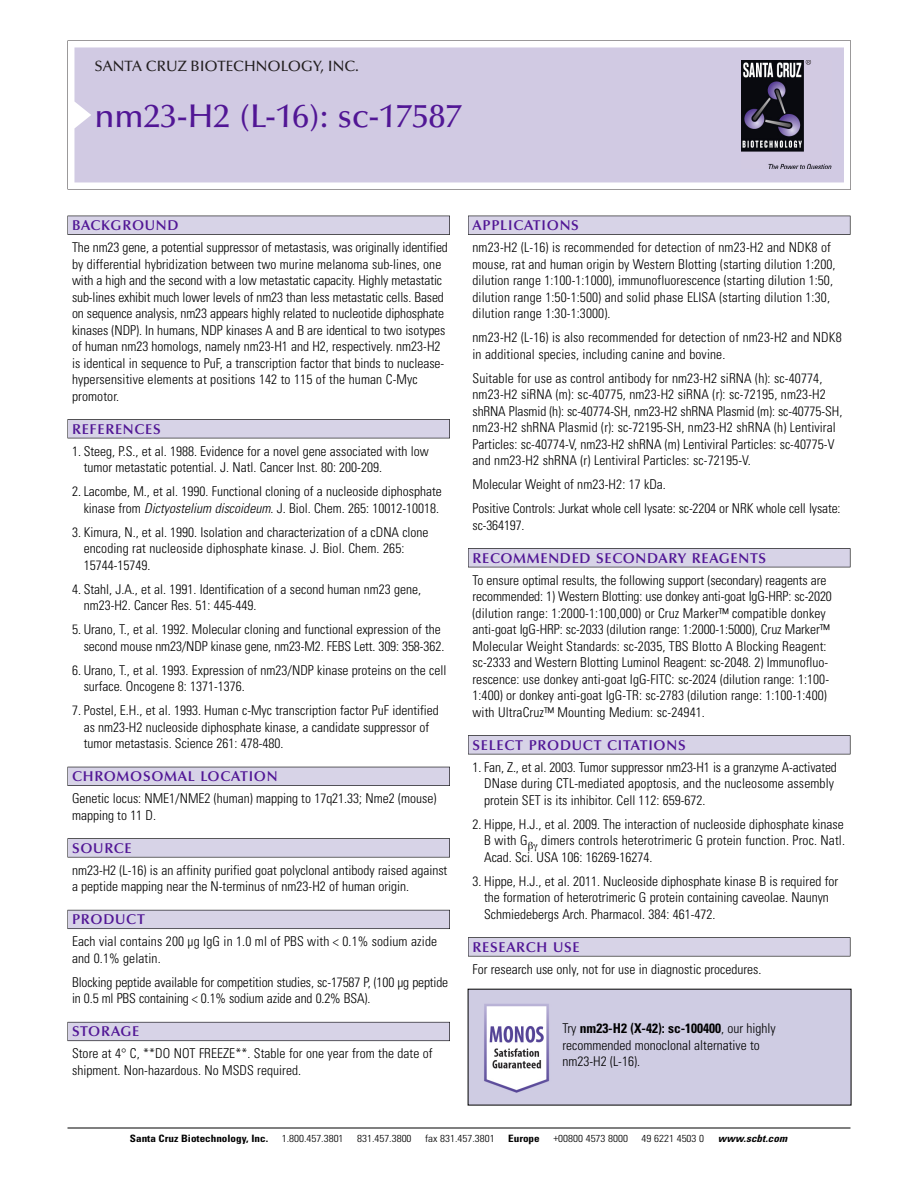
<style>
.page{position:relative;width:918px;height:1188px;background:#fff}
.page>*{position:absolute;margin:0;border:0;box-sizing:border-box;transform-origin:0 0}
.t1{font:500 33px "Optima";color:#511695}
.t2{font:500 15px "Optima";color:#231f20}
.t3{font:600 14.25px "Optima";letter-spacing:.05em;color:#511695}
.t4{font:300 condensed 13.5px/16.5px "Univers";color:#000}
.t5{font:300 condensed 10.2px "Univers";color:#000;scale:1.1 1}
.t6{font:700 condensed 10.2px "Univers";color:#000;scale:1.1 1}
.t7{font:italic 700 condensed 10.2px "Univers";letter-spacing:.005em;color:#000;scale:1.1 1}
.s1{font-style:italic}
.s2{font-weight:700}
</style>
<div class="page">
<svg style="left:68px;top:40px;width:783px;height:149px"></svg>
<div style="left:74px;top:47px;width:770px;height:135px;background:#d1cae3"></div>
<img style="left:741px;top:60px;width:90px;height:108px">
<div style="left:68px;top:216px;width:382px;height:19px;background:#525155"></div>
<div style="left:68px;top:216px;width:381px;height:18px;background:#d7d3e7"></div>
<div style="left:68px;top:419px;width:382px;height:19px;background:#525155"></div>
<div style="left:68px;top:420px;width:381px;height:18px;background:#d7d3e7"></div>
<div style="left:68px;top:767px;width:382px;height:19px;background:#525158"></div>
<div style="left:68px;top:767px;width:381px;height:18px;background:#d7d3e7"></div>
<div style="left:68px;top:838px;width:382px;height:19px;background:#575759"></div>
<div style="left:68px;top:839px;width:381px;height:18px;background:#d7d3e7"></div>
<div style="left:68px;top:910px;width:382px;height:19px;background:#5b5a62"></div>
<div style="left:68px;top:910px;width:381px;height:18px;background:#d7d3e7"></div>
<div style="left:68px;top:1022px;width:382px;height:19px;background:#66646e"></div>
<div style="left:68px;top:1022px;width:381px;height:18px;background:#d7d3e7"></div>
<div style="left:468px;top:216px;width:382px;height:19px;background:#525155"></div>
<div style="left:468px;top:216px;width:382px;height:18px;background:#d7d3e7"></div>
<div style="left:468px;top:548px;width:382px;height:19px;background:#525155"></div>
<div style="left:468px;top:549px;width:382px;height:18px;background:#d7d3e7"></div>
<div style="left:468px;top:735px;width:382px;height:19px;background:#545357"></div>
<div style="left:468px;top:736px;width:382px;height:18px;background:#d7d3e7"></div>
<div style="left:468px;top:937px;width:382px;height:19px;background:#575759"></div>
<div style="left:468px;top:938px;width:382px;height:18px;background:#d7d3e7"></div>
<hr style="left:68px;top:1128px;width:782px;height:1px;background:#000">
<img style="left:470px;top:991px;width:379px;height:112px">
<p class="t2" style="left:94px;top:61px;width:266px">SANTA CRUZ BIOTECHNOLOGY, INC.</p>
<h1 class="t1" style="left:94px;top:103px;width:369px">nm23-H2 (L-16): sc-17587</h1>
<p class="t3" style="left:72px;top:219px;width:108px">BACKGROUND</p>
<p class="t4" style="left:72px;top:240px;width:377px">The nm23 gene, a potential suppressor of metastasis, was originally identified by differential hybridization between two murine melanoma sub-lines, one with a high and the second with a low metastatic capacity. Highly metastatic sub-lines exhibit much lower levels of nm23 than less metastatic cells. Based on sequence analysis, nm23 appears highly related to nucleotide diphosphate kinases (NDP). In humans, NDP kinases A and B are identical to two isotypes of human nm23 homologs, namely nm23-H1 and H2, respectively. nm23-H2 is identical in sequence to PuF, a transcription factor that binds to nuclease&shy;hypersensitive elements at positions 142 to 115 of the human C-Myc promotor.</p>
<p class="t3" style="left:72px;top:423px;width:90px">REFERENCES</p>
<p class="t4" style="left:84px;top:444px;width:347px;text-indent:-12px">1. Steeg, P.S., et al. 1988. Evidence for a novel gene associated with low tumor metastatic potential. J. Natl. Cancer Inst. 80: 200-209.</p>
<p class="t4" style="left:72px;top:484px;width:371px;text-align:right">2. Lacombe, M., et al. 1990. Functional cloning of a nucleoside diphosphate kinase from <span class="s1">Dictyostelium discoideum</span>. J. Biol. Chem. 265: 10012-10018.</p>
<p class="t4" style="left:84px;top:525px;width:346px;text-indent:-12px">3. Kimura, N., et al. 1990. Isolation and characterization of a cDNA clone encoding rat nucleoside diphosphate kinase. J. Biol. Chem. 265:<br>15744-15749.</p>
<p class="t4" style="left:84px;top:582px;width:339px;text-indent:-12px">4. Stahl, J.A., et al. 1991. Identification of a second human nm23 gene, nm23-H2. Cancer Res. 51: 445-449.</p>
<p class="t4" style="left:72px;top:622px;width:374px;text-align:right">5. Urano, T., et al. 1992. Molecular cloning and functional expression of the second mouse nm23/NDP kinase gene, nm23-M2. FEBS Lett. 309: 358-362.</p>
<p class="t4" style="left:84px;top:663px;width:364px;text-indent:-12px">6. Urano, T., et al. 1993. Expression of nm23/NDP kinase proteins on the cell surface. Oncogene 8: 1371-1376.</p>
<p class="t4" style="left:84px;top:703px;width:357px;text-indent:-12px">7. Postel, E.H., et al. 1993. Human c-Myc transcription factor PuF identified as nm23-H2 nucleoside diphosphate kinase, a candidate suppressor of tumor metastasis. Science 261: 478-480.</p>
<p class="t3" style="left:72px;top:771px;width:207px">CHROMOSOMAL LOCATION</p>
<p class="t4" style="left:72px;top:791px;width:366px">Genetic locus: NME1/NME2 (human) mapping to 17q21.33; Nme2 (mouse) mapping to 11 D.</p>
<p class="t3" style="left:72px;top:842px;width:61px">SOURCE</p>
<p class="t4" style="left:72px;top:863px;width:377px">nm23-H2 (L-16) is an affinity purified goat polyclonal antibody raised against a peptide mapping near the N-terminus of nm23-H2 of human origin.</p>
<p class="t3" style="left:72px;top:914px;width:74px">PRODUCT</p>
<p class="t4" style="left:72px;top:934px;width:367px">Each vial contains 200 µg IgG in 1.0 ml of PBS with &lt; 0.1% sodium azide and 0.1% gelatin.</p>
<p class="t4" style="left:72px;top:975px;width:378px">Blocking peptide available for competition studies, sc-17587 P, (100 µg peptide in 0.5 ml PBS containing &lt; 0.1% sodium azide and 0.2% BSA).</p>
<p class="t3" style="left:72px;top:1026px;width:69px">STORAGE</p>
<p class="t4" style="left:72px;top:1046px;width:362px">Store at 4° C, **DO NOT FREEZE**. Stable for one year from the date of shipment. Non-hazardous. No MSDS required.</p>
<p class="t3" style="left:473px;top:219px;width:108px">APPLICATIONS</p>
<p class="t4" style="left:473px;top:240px;width:364px">nm23-H2 (L-16) is recommended for detection of nm23-H2 and NDK8 of mouse, rat and human origin by Western Blotting (starting dilution 1:200, dilution range 1:100-1:1000), immunofluorescence (starting dilution 1:50, dilution range 1:50-1:500) and solid phase ELISA (starting dilution 1:30, dilution range 1:30-1:3000).</p>
<p class="t4" style="left:473px;top:330px;width:371px">nm23-H2 (L-16) is also recommended for detection of nm23-H2 and NDK8 in additional species, including canine and bovine.</p>
<p class="t4" style="left:473px;top:371px;width:371px">Suitable for use as control antibody for nm23-H2 siRNA (h): sc-40774, nm23-H2 siRNA (m): sc-40775, nm23-H2 siRNA (r): sc-72195, nm23-H2 shRNA Plasmid (h): sc-40774-SH, nm23-H2 shRNA Plasmid (m): sc-40775-SH, nm23-H2 shRNA Plasmid (r): sc-72195-SH, nm23-H2 shRNA (h) Lentiviral Particles: sc-40774-V, nm23-H2 shRNA (m) Lentiviral Particles: sc-40775-V and nm23-H2 shRNA (r) Lentiviral Particles: sc-72195-V.</p>
<p class="t4" style="left:473px;top:473px;width:369px;line-height:24px">Molecular Weight of nm23-H2: 17 kDa.<br>Positive Controls: Jurkat whole cell lysate: sc-2204 or NRK whole cell lysate:</p>
<p class="t4" style="left:473px;top:518px;width:54px">sc-364197.</p>
<p class="t3" style="left:473px;top:552px;width:295px">RECOMMENDED SECONDARY REAGENTS</p>
<p class="t4" style="left:473px;top:573px;width:361px">To ensure optimal results, the following support (secondary) reagents are recommended: 1) Western Blotting: use donkey anti-goat IgG-HRP: sc-2020 (dilution range: 1:2000-1:100,000) or Cruz Marker™ compatible donkey anti-goat IgG-HRP: sc-2033 (dilution range: 1:2000-1:5000), Cruz Marker™ Molecular Weight Standards: sc-2035, TBS Blotto A Blocking Reagent: sc-2333 and Western Blotting Luminol Reagent: sc-2048. 2) Immunofluo&shy;rescence: use donkey anti-goat IgG-FITC: sc-2024 (dilution range: 1:100- 1:400) or donkey anti-goat IgG-TR: sc-2783 (dilution range: 1:100-1:400) with UltraCruz™ Mounting Medium: sc-24941.</p>
<p class="t3" style="left:473px;top:739px;width:215px">SELECT PRODUCT CITATIONS</p>
<p class="t4" style="left:484px;top:760px;width:354px;text-indent:-12px">1. Fan, Z., et al. 2003. Tumor suppressor nm23-H1 is a granzyme A-activated<br>DNase during CTL-mediated apoptosis, and the nucleosome assembly protein SET is its inhibitor. Cell 112: 659-672.</p>
<p class="t4" style="left:484px;top:817px;width:362px;text-align:justify;text-indent:-12px">2. Hippe, H.J., et al. 2009. The interaction of nucleoside diphosphate kinase B with G dimers controls heterotrimeric G protein function. Proc. Natl.<br>Acad. Sci. USA 106: 16269-16274.</p>
<p class="t4" style="left:484px;top:874px;width:355px;text-indent:-12px">3. Hippe, H.J., et al. 2011. Nucleoside diphosphate kinase B is required for the formation of heterotrimeric G protein containing caveolae. Naunyn<br>Schmiedebergs Arch. Pharmacol. 384: 461-472.</p>
<p class="t3" style="left:473px;top:941px;width:109px">RESEARCH USE</p>
<p class="t4" style="left:473px;top:962px;width:290px">For research use only, not for use in diagnostic procedures.</p>
<p class="t4" style="left:563px;top:1021px;width:215px">Try <span class="s2">nm23-H2 (X-42): sc-100400</span>, our highly recommended monoclonal alternative to nm23-H2 (L-16).</p>
<p class="t6" style="left:130px;top:1135px;width:127px">Santa Cruz Biotechnology, Inc.</p>
<p class="t5" style="left:282px;top:1135px;width:58px">1.800.457.3801</p>
<p class="t5" style="left:357px;top:1135px;width:51px">831.457.3800</p>
<p class="t5" style="left:425px;top:1135px;width:65px">fax 831.457.3801</p>
<p class="t6" style="left:508px;top:1135px;width:30px">Europe</p>
<p class="t5" style="left:553px;top:1135px;width:69px">+00800 4573 8000</p>
<p class="t5" style="left:642px;top:1135px;width:58px">49 6221 4503 0</p>
<p class="t7" style="left:718px;top:1135px;width:64px">www.scbt.com</p>
</div>
